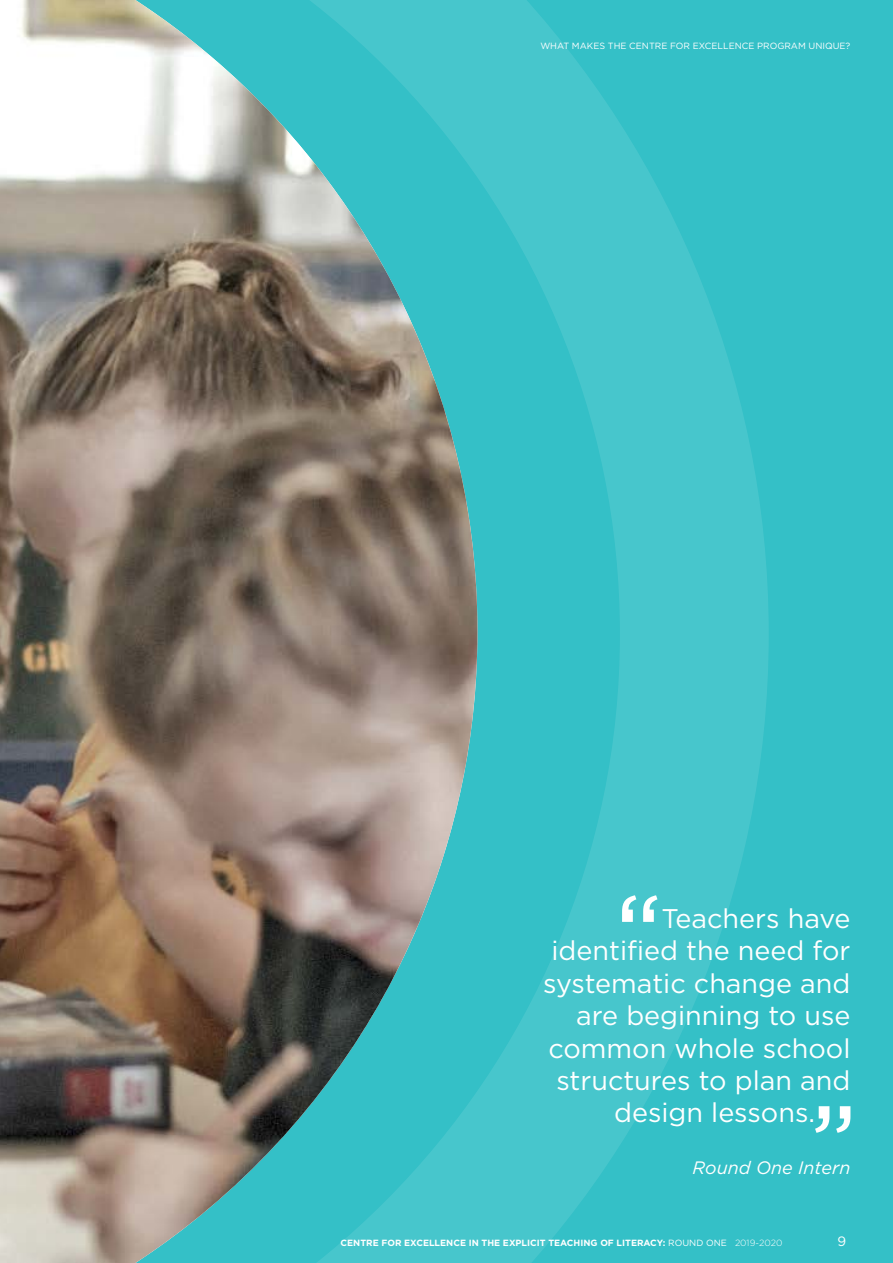
<style>
.page{position:relative;width:893px;height:1263px;background:#34c0c7}
.page>*{position:absolute;margin:0;border:0;box-sizing:border-box;transform-origin:0 0}
.t1{font:27px "Gotham HTF";color:#fff}
.t2{font:italic 18px "Gotham HTF";color:#fff}
.t3{font:13.5px "Gotham";color:#fff}
.t4{font:700 9px "Gotham HTF";color:#fff}
.t5{font:9px "Gotham";color:#fff}
.s1{font-weight:400}
.s2{font-weight:300}
</style>
<div class="page">
<svg style="left:477px;top:0;width:292px;height:1263px"></svg>
<img style="left:0;top:0;width:477px;height:1263px">
<svg style="left:622px;top:895px;width:35px;height:27px"></svg>
<svg style="left:815px;top:1106px;width:35px;height:27px"></svg>
<p class="t5" style="left:540px;top:41px;width:312px">WHAT MAKES THE CENTRE FOR EXCELLENCE PROGRAM UNIQUE?</p>
<p class="t1" style="left:661px;top:903px;width:190px">Teachers have</p>
<p class="t1" style="left:551px;top:936px;width:300px">identified the need for</p>
<p class="t1" style="left:543px;top:968px;width:309px">systematic change and</p>
<p class="t1" style="left:576px;top:1000px;width:276px">are beginning to use</p>
<p class="t1" style="left:548px;top:1033px;width:303px">common whole school</p>
<p class="t1" style="left:556px;top:1065px;width:296px">structures to plan and</p>
<p class="t1" style="left:614px;top:1098px;width:202px">design lessons.</p>
<p class="t2" style="left:692px;top:1157px;width:160px">Round One Intern</p>
<p class="t4" style="left:341px;top:1238px;width:443px">CENTRE FOR EXCELLENCE IN THE EXPLICIT TEACHING OF LITERACY: <span class="s1">ROUND ONE</span> <span class="s2">2019-2020</span></p>
<p class="t3" style="left:837px;top:1234px;width:10px">9</p>
</div>
